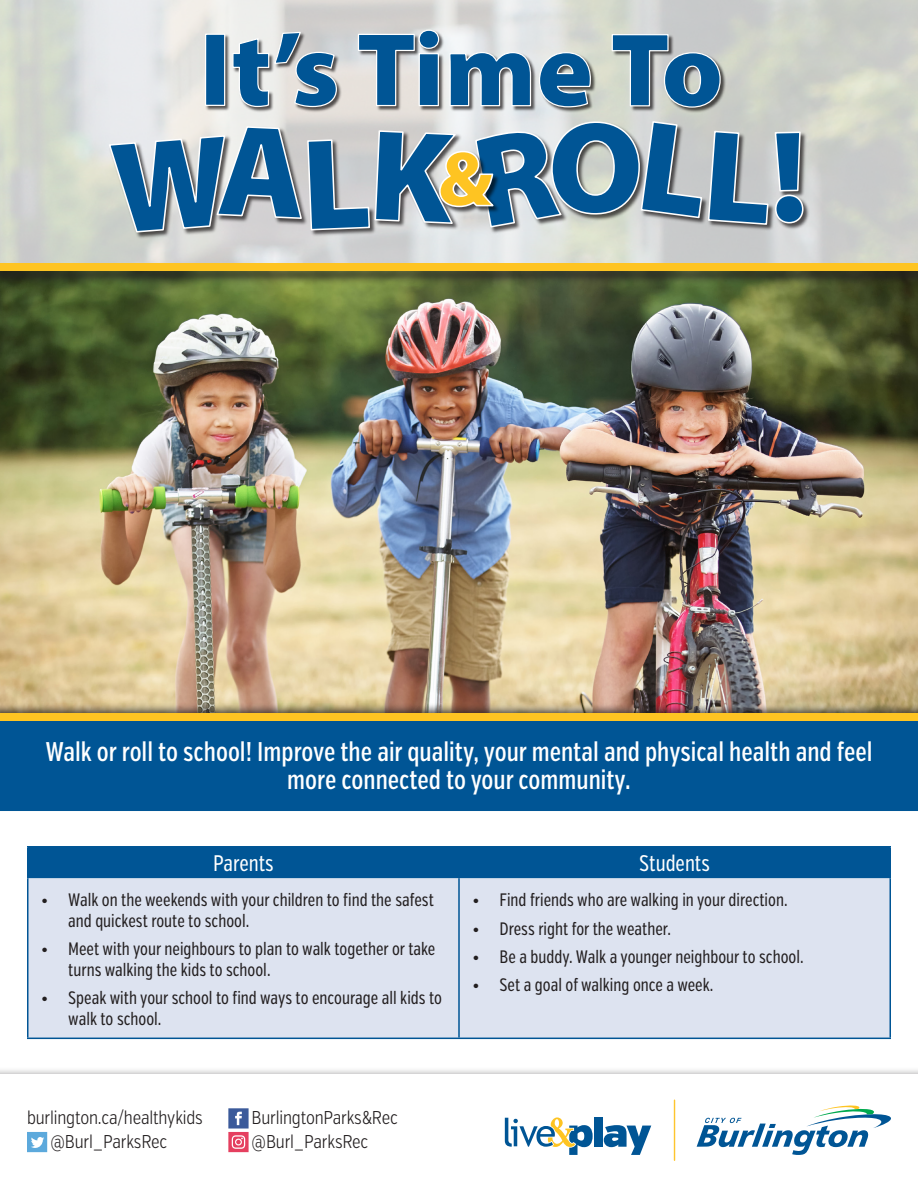
<style>
.page{position:relative;width:918px;height:1188px;background:#fff}
.page>*{position:absolute;margin:0;border:0;box-sizing:border-box;transform-origin:0 0}
.t1{font:900 105.6px "Myriad Pro";color:#005595}
.t2{font:900 78.9px "Myriad Pro";color:#fec422}
.t3{font:500 27px/28.5px "Verb Comp";color:#fff;text-align:center}
.t4{font:22.5px "Verb Comp";color:#fff}
.t5{font:300 18.45px "Verb Ex Cond";letter-spacing:-.01em;color:#231f20;scale:.96 1}
.t6{font:18px/21px "Verb Comp";color:#231f20}
</style>
<div class="page">
<div style="left:0;top:1066px;width:918px;height:122px;background:#231f20;opacity:.44"></div>
<div style="left:0;top:1074px;width:918px;height:114px;background:#fff"></div>
<img style="left:0;top:286px;width:918px;height:417px">
<div style="left:0;top:703px;width:918px;height:109px;background:#231f20;opacity:.75"></div>
<div style="left:0;top:717px;width:918px;height:94px;background:#005595"></div>
<div style="left:28px;top:848px;width:862px;height:30px;background:#005595"></div>
<div style="left:28px;top:878px;width:862px;height:160px;background:#dde3f0"></div>
<hr style="left:27px;top:878px;width:1px;height:160px;background:#005595">
<hr style="left:458px;top:878px;width:2px;height:160px;background:#005595">
<hr style="left:890px;top:878px;width:1px;height:160px;background:#005595">
<hr style="left:27px;top:1038px;width:432px;height:1px;background:#005595">
<hr style="left:459px;top:1038px;width:432px;height:1px;background:#005595">
<hr style="left:27px;top:846px;width:432px;height:2px;background:#005595">
<hr style="left:27px;top:848px;width:1px;height:30px;background:#005595">
<hr style="left:459px;top:846px;width:432px;height:2px;background:#005595">
<hr style="left:458px;top:848px;width:2px;height:30px;background:#005595">
<hr style="left:890px;top:848px;width:1px;height:30px;background:#005595">
<div style="left:0;top:262px;width:918px;height:24px;background:#231f20;opacity:.75"></div>
<div style="left:0;top:264px;width:918px;height:7px;background:#fec422"></div>
<img style="left:104px;top:112px;width:108px;height:131px">
<img style="left:197px;top:26px;width:533px;height:94px">
<div style="left:205px;top:34px;width:20px;height:72px;border:1px solid #fff"></div>
<svg style="left:232px;top:31px;width:106px;height:77px;background:#a7a5a3"></svg>
<svg style="left:357px;top:29px;width:83px;height:78px;background:#9f9d9b"></svg>
<svg style="left:448px;top:51px;width:84px;height:56px;background:#8a8a8b"></svg>
<svg style="left:538px;top:51px;width:54px;height:52px;background:#8a8a87"></svg>
<svg style="left:611px;top:33px;width:110px;height:66px;background:#949491"></svg>
<img style="left:212px;top:102px;width:106px;height:141px">
<img style="left:297px;top:115px;width:66px;height:128px">
<img style="left:363px;top:107px;width:98px;height:136px">
<img style="left:461px;top:103px;width:82px;height:140px">
<img style="left:543px;top:99px;width:83px;height:144px">
<img style="left:626px;top:97px;width:99px;height:146px">
<img style="left:696px;top:107px;width:90px;height:136px">
<img style="left:766px;top:108px;width:52px;height:135px">
<div style="left:0;top:714px;width:918px;height:7px;background:#fec422"></div>
<svg style="left:697px;top:1106px;width:194px;height:49px"></svg>
<svg style="left:504px;top:1117px;width:148px;height:38px"></svg>
<hr style="left:674px;top:1100px;width:1px;height:60px;background:#fec52e">
<svg style="left:27px;top:1132px;width:20px;height:20px"></svg>
<svg style="left:228px;top:1108px;width:21px;height:44px"></svg>
<svg style="left:108px;top:120px;width:696px;height:113px;background:#999898"></svg>
<p class="t1" style="left:199px;top:10px;width:526px">It’s Time To</p>
<p class="t2" style="left:437px;top:134px;width:58px">&amp;</p>
<p class="t3" style="left:45px;top:738px;width:829px">Walk or roll to school! Improve the air quality, your mental and physical health and feel more connected to your community.</p>
<p class="t4" style="left:213px;top:850px;width:62px">Parents</p>
<p class="t4" style="left:639px;top:850px;width:72px">Students</p>
<p class="t6" style="left:68px;top:890px;width:367px;text-indent:-27px">• Walk on the weekends with your children to find the safest and quickest route to school.</p>
<p class="t6" style="left:68px;top:939px;width:369px;text-indent:-27px">• Meet with your neighbours to plan to walk together or take turns walking the kids to school.</p>
<p class="t6" style="left:68px;top:988px;width:375px;text-indent:-27px">• Speak with your school to find ways to encourage all kids to walk to school.</p>
<p class="t6" style="left:472px;top:890px;width:317px">• Find friends who are walking in your direction.</p>
<p class="t6" style="left:472px;top:918px;width:200px">• Dress right for the weather.</p>
<p class="t6" style="left:472px;top:947px;width:333px">• Be a buddy. Walk a younger neighbour to school.</p>
<p class="t6" style="left:472px;top:975px;width:242px">• Set a goal of walking once a week.</p>
<p class="t5" style="left:27px;top:1107px;width:185px">burlington.ca/healthykids</p>
<p class="t5" style="left:252px;top:1107px;width:154px">BurlingtonParks&amp;Rec</p>
<p class="t5" style="left:51px;top:1130px;width:123px">@Burl_ParksRec</p>
<p class="t5" style="left:252px;top:1130px;width:123px">@Burl_ParksRec</p>
</div>
